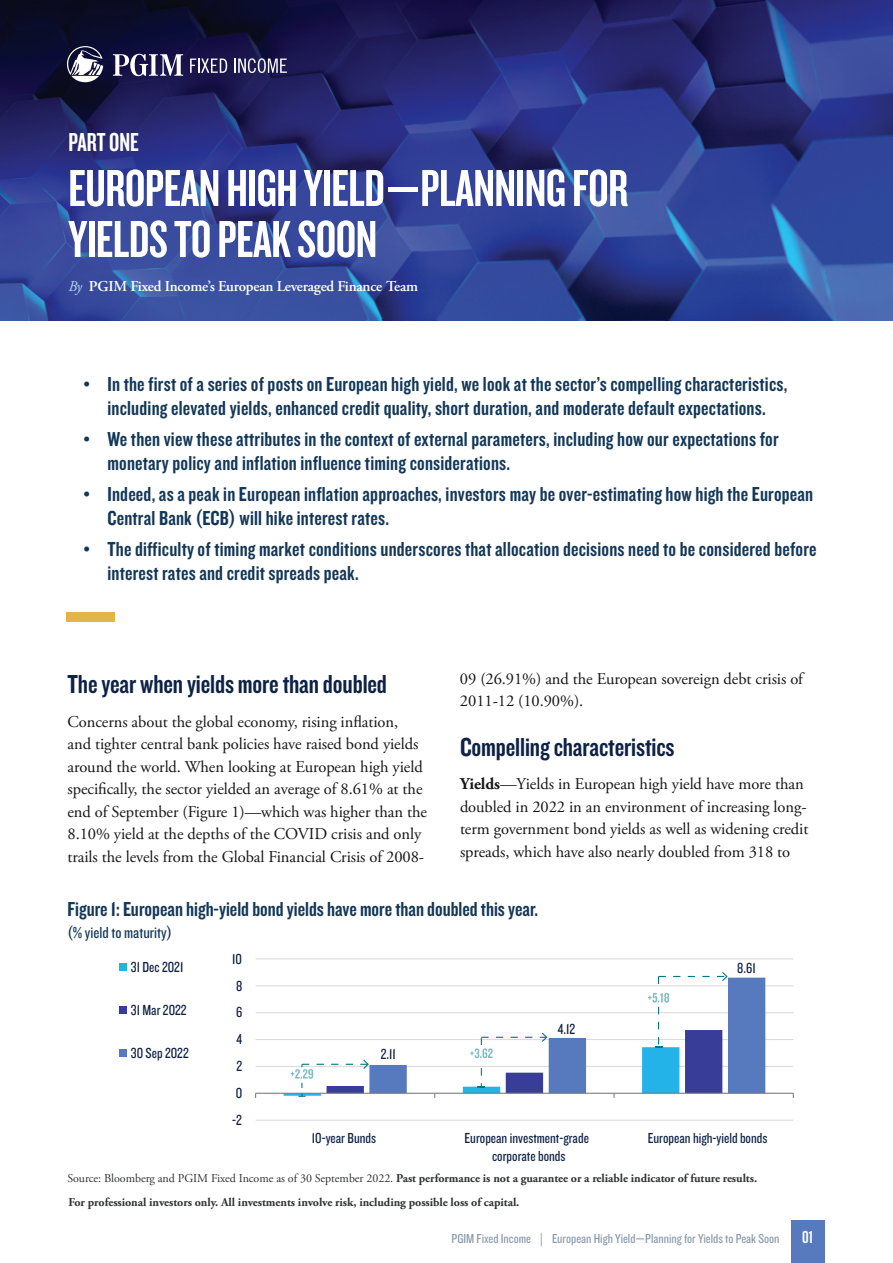
<style>
.page{position:relative;width:893px;height:1263px;background:#fff}
.page>*{position:absolute;margin:0;border:0;box-sizing:border-box;transform-origin:0 0}
.t1{font:54px/51px "Knockout HTF48 Featherweight";letter-spacing:-.01em;color:#fff}
.t2{font:27px "Knockout 49 Liteweight";letter-spacing:-.005em;color:#0d2245}
.t3{font:27px "Knockout HTF48 Featherweight";color:#fff}
.t4{font:21px/24px "Knockout HTF49 Liteweight";letter-spacing:.01em;color:#133758}
.t5{font:18px "Knockout 48 Featherweight";color:#fff}
.t6{font:16.5px/22.5px "Adobe Garamond Pro";letter-spacing:-.005em;color:#171616}
.t7{font:16.5px "Knockout HTF29 Junior Liteweight";color:#133758}
.t8{font:15.15px/17.5px "Knockout HTF29 Junior Liteweight";color:#0d2245;text-align:center;scale:.96 1}
.t9{font:15.15px "Knockout HTF29 Junior Liteweight";color:#0e2244;scale:.96 1}
.t10{font:600 15px "Adobe Garamond Pro";letter-spacing:-.015em;color:#fff}
.t11{font:13.5px "Knockout HTF29 Junior Liteweight";color:#8b9bab}
.t12{font:700 12px "Adobe Garamond Pro";letter-spacing:-.005em;color:#313232}
.s1{font-weight:400;font-style:italic;color:#b2d8ed}
.s2{font-weight:700}
.s3{font-weight:400}
.s4{font-family:"Adobe Garamond Pro"}
</style>
<div class="page">
<div style="left:791px;top:1221px;width:34px;height:42px;background:#567abd"></div>
<img style="left:0;top:0;width:418px;height:319px">
<img style="left:418px;top:0;width:422px;height:319px">
<img style="left:840px;top:0;width:53px;height:319px">
<img style="left:0;top:319px;width:893px;height:2px">
<div style="left:67px;top:612px;width:48px;height:9px;background:#e3b448"></div>
<hr style="left:256px;top:958px;width:537px;height:1px;background:#d9d9d7">
<hr style="left:256px;top:985px;width:537px;height:1px;background:#d9d9d7">
<hr style="left:256px;top:1012px;width:537px;height:1px;background:#d9d9d7">
<hr style="left:256px;top:1039px;width:537px;height:1px;background:#d9d9d7">
<hr style="left:256px;top:1066px;width:537px;height:1px;background:#d9d9d7">
<hr style="left:256px;top:1120px;width:537px;height:1px;background:#d9d9d7">
<svg style="left:369px;top:978px;width:396px;height:115px"></svg>
<hr style="left:256px;top:1093px;width:537px;height:1px;background:#7f807f">
<div style="left:120px;top:963px;width:7px;height:8px;background:#23b3e8"></div>
<div style="left:120px;top:1006px;width:7px;height:8px;background:#383d97"></div>
<div style="left:120px;top:1049px;width:7px;height:8px;background:#567abd"></div>
<svg style="left:658px;top:972px;width:70px;height:12px"></svg>
<div style="left:645px;top:989px;width:27px;height:17px;background:#fff"></div>
<svg style="left:648px;top:993px;width:21px;height:21px"></svg>
<svg style="left:284px;top:1022px;width:438px;height:76px"></svg>
<svg style="left:190px;top:59px;width:37px;height:14px"></svg>
<svg style="left:234px;top:58px;width:53px;height:15px"></svg>
<svg style="left:67px;top:46px;width:36px;height:36px"></svg>
<svg style="left:113px;top:54px;width:70px;height:22px"></svg>
<p class="t3" style="left:68px;top:128px;width:72px">PART ONE</p>
<h1 class="t1" style="left:68px;top:164px;width:561px">EUROPEAN HIGH YIELD—PLANNING FOR<br>YIELDS TO PEAK SOON</h1>
<p class="t10" style="left:68px;top:277px;width:351px"><span class="s1">By</span> PGIM Fixed Income’s European Leveraged Finance Team</p>
<p class="t4" style="left:84px;top:373px;width:705px;text-align:center">• In the first of a series of posts on European high yield, we look at the sector’s compelling characteristics, including elevated yields, enhanced credit quality, short duration, and moderate default expectations.</p>
<p class="t4" style="left:107px;top:428px;width:673px;text-indent:-24px">• We then view these attributes in the context of external parameters, including how our expectations for monetary policy and inflation influence timing considerations.</p>
<p class="t4" style="left:107px;top:482px;width:707px;text-indent:-24px">• Indeed, as a peak in European inflation approaches, investors may be over-estimating how high the European<br>Central Bank (ECB) will hike interest rates.</p>
<p class="t4" style="left:107px;top:537px;width:711px;text-indent:-24px">• The difficulty of timing market conditions underscores that allocation decisions need to be considered before interest rates and credit spreads peak.</p>
<p class="t2" style="left:68px;top:667px;width:321px">The year when yields more than doubled</p>
<p class="t6" style="left:68px;top:711px;width:361px">Concerns about the global economy, rising inflation,<br>and tighter central bank policies have raised bond yields around the world. When looking at European high yield specifically, the sector yielded an average of 8.61% at the end of September (Figure 1)—which was higher than the 8.10% yield at the depths of the COVID crisis and only trails the levels from the Global Financial Crisis of 2008-</p>
<p class="t6" style="left:460px;top:668px;width:345px">09 (26.91%) and the European sovereign debt crisis of<br>2011-12 (10.90%).</p>
<p class="t2" style="left:460px;top:730px;width:216px">Compelling characteristics</p>
<p class="t6" style="left:460px;top:773px;width:350px"><span class="s2">Yields</span>—Yields in European high yield have more than doubled in 2022 in an environment of increasing long&shy;term government bond yields as well as widening credit spreads, which have also nearly doubled from 318 to</p>
<p class="t4" style="left:68px;top:897px;width:472px">Figure 1: European high-yield bond yields have more than doubled this year.</p>
<p class="t7" style="left:68px;top:924px;width:106px">(% yield to maturity)</p>
<p class="t8" style="left:3px;top:908px;width:350px">Figure 1: European high-yield bond yields have more than doubled this year.</p>
<p class="t8" style="left:232px;top:950px;width:12px">10</p>
<p class="t8" style="left:131px;top:959px;width:56px">31 Dec 2021</p>
<p class="t8" style="left:131px;top:1001px;width:60px">31 Mar 2022</p>
<p class="t8" style="left:131px;top:1044px;width:62px">30 Sep 2022</p>
<p class="t9" style="left:381px;top:1046px;width:17px">2.11</p>
<p class="t8" style="left:236px;top:977px;width:8px">8</p>
<p class="t8" style="left:236px;top:1004px;width:8px">6</p>
<p class="t8" style="left:237px;top:1031px;width:7px">4</p>
<p class="t8" style="left:237px;top:1058px;width:7px">2</p>
<p class="t8" style="left:236px;top:1084px;width:8px">0</p>
<p class="t8" style="left:232px;top:1111px;width:12px">-2</p>
<p class="t9" style="left:558px;top:1021px;width:20px">4.12</p>
<p class="t9" style="left:737px;top:960px;width:21px">8.61</p>
<p class="t8" style="left:312px;top:1130px;width:69px">10-year Bunds</p>
<p class="t8" style="left:464px;top:1130px;width:131px">European investment-grade corporate bonds</p>
<p class="t8" style="left:648px;top:1130px;width:126px">European high-yield bonds</p>
<p class="t12" style="left:68px;top:1171px;width:691px"><span class="s3">Source: Bloomberg and PGIM Fixed Income as of 30 September 2022.</span> Past performance is not a guarantee or a reliable indicator of future results.</p>
<p class="t12" style="left:68px;top:1195px;width:453px">For professional investors only. All investments involve risk, including possible loss of capital.</p>
<p class="t11" style="left:452px;top:1232px;width:329px">PGIM Fixed Income <span class="s4">|</span> European High Yield—Planning for Yields to Peak Soon</p>
<p class="t5" style="left:802px;top:1226px;width:13px">01</p>
</div>
